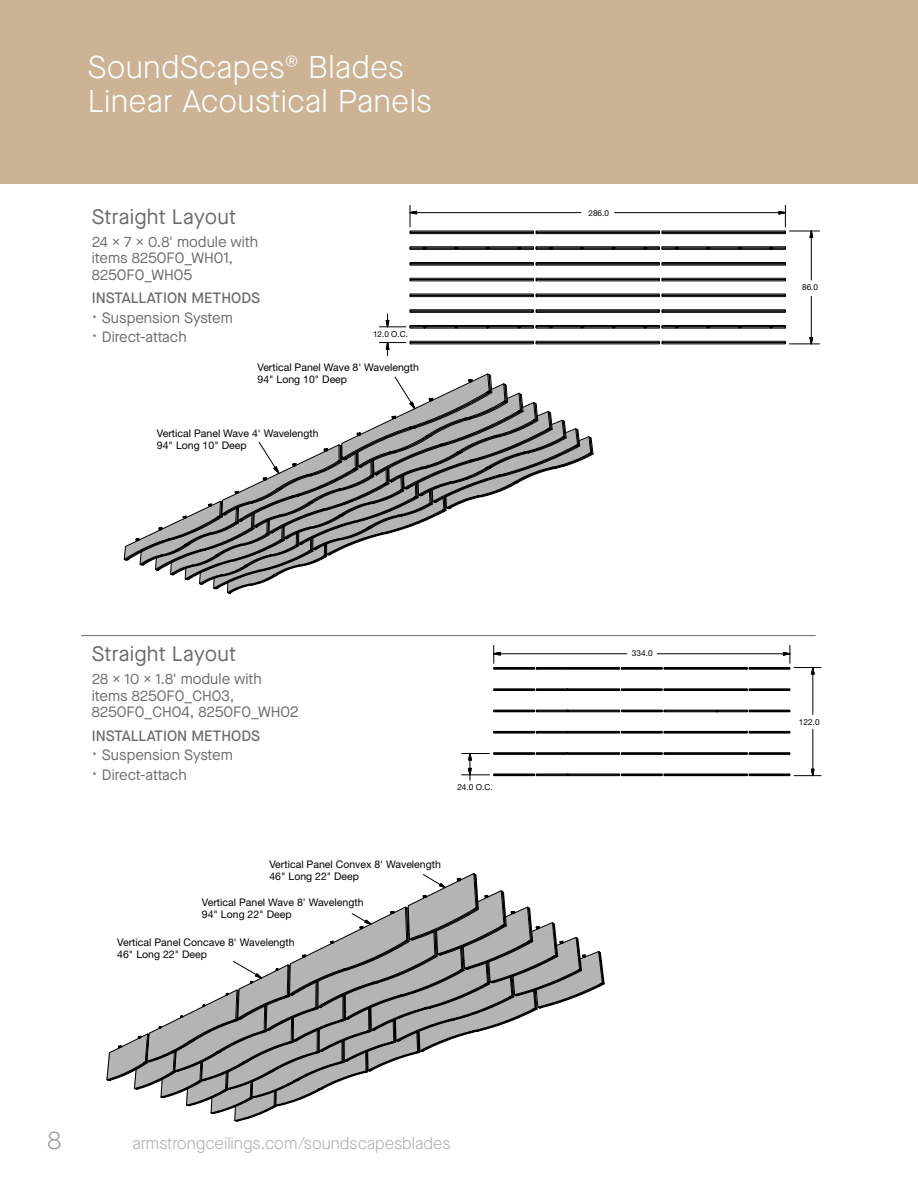
<style>
.page{position:relative;width:918px;height:1188px;background:#fff}
.page>*{position:absolute;margin:0;border:0;box-sizing:border-box;transform-origin:0 0}
.t1{font:300 31.5px/34.5px "Maison Neue";letter-spacing:.01em;color:#fff}
.t2{font:300 25.5px "Maison Neue";color:#9a9c9c}
.t3{font:21px "Maison Neue";letter-spacing:.01em;color:#6a6c6c}
.t4{font:300 16.5px "Maison Neue";color:#abacac}
.t5{font:15px/16.5px "Maison Neue";color:#6a6c6c}
.t6{font:500 15px "Maison Neue";color:#6a6c6c}
.t7{font:10.5px/12px "Helvetica Neue LT Std";color:#000}
.t8{font:8.25px "Helvetica Neue LT Std";color:#000}
.s1{font-weight:300;font-size:16.5px}
</style>
<div class="page">
<div style="left:863px;top:572px;width:42px;height:42px;border:2px solid #fff;border-radius:50%"></div>
<div style="left:863px;top:1031px;width:42px;height:42px;border:2px solid #fff;border-radius:50%"></div>
<div style="left:0;top:0;width:918px;height:184px;background:#cdb395"></div>
<hr style="left:81px;top:635px;width:735px;height:1px;background:#6a6c6c">
<div style="left:410px;top:341px;width:124px;height:2px;border:1px solid #000"></div>
<div style="left:662px;top:341px;width:124px;height:2px;border:1px solid #000"></div>
<div style="left:410px;top:311px;width:124px;height:2px;border:1px solid #000"></div>
<div style="left:410px;top:309px;width:124px;height:2px;border:1px solid #000"></div>
<div style="left:662px;top:311px;width:124px;height:2px;border:1px solid #000"></div>
<div style="left:662px;top:309px;width:124px;height:2px;border:1px solid #000"></div>
<div style="left:536px;top:295px;width:124px;height:2px;border:1px solid #000"></div>
<div style="left:536px;top:294px;width:124px;height:2px;border:1px solid #000"></div>
<div style="left:410px;top:278px;width:124px;height:2px;border:1px solid #000"></div>
<div style="left:662px;top:278px;width:124px;height:2px;border:1px solid #000"></div>
<div style="left:536px;top:263px;width:124px;height:2px;border:1px solid #000"></div>
<div style="left:536px;top:262px;width:124px;height:2px;border:1px solid #000"></div>
<div style="left:536px;top:232px;width:124px;height:2px;border:1px solid #000"></div>
<div style="left:536px;top:231px;width:124px;height:2px;border:1px solid #000"></div>
<div style="left:536px;top:341px;width:124px;height:2px;border:1px solid #000"></div>
<div style="left:536px;top:311px;width:124px;height:2px;border:1px solid #000"></div>
<div style="left:536px;top:309px;width:124px;height:2px;border:1px solid #000"></div>
<div style="left:662px;top:295px;width:124px;height:2px;border:1px solid #000"></div>
<div style="left:662px;top:294px;width:124px;height:2px;border:1px solid #000"></div>
<div style="left:410px;top:295px;width:124px;height:2px;border:1px solid #000"></div>
<div style="left:410px;top:294px;width:124px;height:2px;border:1px solid #000"></div>
<div style="left:536px;top:278px;width:124px;height:2px;border:1px solid #000"></div>
<div style="left:662px;top:263px;width:124px;height:2px;border:1px solid #000"></div>
<div style="left:662px;top:262px;width:124px;height:2px;border:1px solid #000"></div>
<div style="left:410px;top:263px;width:124px;height:2px;border:1px solid #000"></div>
<div style="left:410px;top:262px;width:124px;height:2px;border:1px solid #000"></div>
<div style="left:662px;top:232px;width:124px;height:2px;border:1px solid #000"></div>
<div style="left:662px;top:231px;width:124px;height:2px;border:1px solid #000"></div>
<div style="left:410px;top:232px;width:124px;height:2px;border:1px solid #000"></div>
<div style="left:410px;top:231px;width:124px;height:2px;border:1px solid #000"></div>
<svg style="left:409px;top:246px;width:377px;height:4px;background:#2e2e2e"></svg>
<hr style="left:417px;top:212px;width:164px;height:1px;background:#000">
<hr style="left:615px;top:212px;width:164px;height:1px;background:#000">
<svg style="left:779px;top:205px;width:7px;height:22px"></svg>
<svg style="left:409px;top:205px;width:8px;height:22px"></svg>
<svg style="left:810px;top:230px;width:3px;height:11px"></svg>
<svg style="left:810px;top:337px;width:3px;height:7px"></svg>
<hr style="left:811px;top:238px;width:1px;height:42px;background:#000">
<hr style="left:811px;top:296px;width:1px;height:41px;background:#000">
<hr style="left:789px;top:231px;width:31px;height:1px;background:#000">
<hr style="left:789px;top:344px;width:31px;height:1px;background:#000">
<svg style="left:379px;top:342px;width:27px;height:14px"></svg>
<svg style="left:379px;top:314px;width:407px;height:15px"></svg>
<div style="left:493px;top:774px;width:42px;height:2px;border:1px solid #000"></div>
<div style="left:749px;top:774px;width:41px;height:2px;border:1px solid #000"></div>
<div style="left:493px;top:752px;width:42px;height:2px;border:1px solid #000"></div>
<div style="left:493px;top:753px;width:42px;height:2px;border:1px solid #000"></div>
<div style="left:749px;top:752px;width:41px;height:2px;border:1px solid #000"></div>
<div style="left:749px;top:753px;width:41px;height:2px;border:1px solid #000"></div>
<div style="left:493px;top:731px;width:42px;height:2px;border:1px solid #000"></div>
<div style="left:493px;top:732px;width:42px;height:1px;border:1px solid #000"></div>
<div style="left:749px;top:731px;width:41px;height:2px;border:1px solid #000"></div>
<div style="left:749px;top:732px;width:41px;height:1px;border:1px solid #000"></div>
<div style="left:493px;top:710px;width:42px;height:1px;border:1px solid #000"></div>
<div style="left:493px;top:711px;width:42px;height:1px;border:1px solid #000"></div>
<div style="left:749px;top:710px;width:41px;height:1px;border:1px solid #000"></div>
<div style="left:749px;top:711px;width:41px;height:1px;border:1px solid #000"></div>
<div style="left:493px;top:689px;width:42px;height:2px;border:1px solid #000"></div>
<div style="left:749px;top:689px;width:41px;height:2px;border:1px solid #000"></div>
<div style="left:493px;top:667px;width:42px;height:2px;border:1px solid #000"></div>
<div style="left:493px;top:668px;width:42px;height:2px;border:1px solid #000"></div>
<div style="left:749px;top:667px;width:41px;height:2px;border:1px solid #000"></div>
<div style="left:749px;top:668px;width:41px;height:2px;border:1px solid #000"></div>
<div style="left:664px;top:774px;width:84px;height:2px;border:1px solid #000"></div>
<div style="left:664px;top:774px;width:84px;height:1px;border:1px solid #000"></div>
<div style="left:536px;top:752px;width:84px;height:2px;border:1px solid #000"></div>
<div style="left:664px;top:753px;width:84px;height:2px;border:1px solid #000"></div>
<div style="left:664px;top:752px;width:84px;height:2px;border:1px solid #000"></div>
<div style="left:664px;top:731px;width:84px;height:2px;border:1px solid #000"></div>
<div style="left:664px;top:689px;width:84px;height:2px;border:1px solid #000"></div>
<div style="left:664px;top:689px;width:84px;height:1px;border:1px solid #000"></div>
<div style="left:536px;top:667px;width:84px;height:2px;border:1px solid #000"></div>
<div style="left:664px;top:667px;width:84px;height:2px;border:1px solid #000"></div>
<svg style="left:536px;top:774px;width:84px;height:2px"></svg>
<svg style="left:536px;top:753px;width:84px;height:2px"></svg>
<svg style="left:536px;top:731px;width:84px;height:3px"></svg>
<svg style="left:536px;top:710px;width:84px;height:2px"></svg>
<svg style="left:663px;top:709px;width:85px;height:3px"></svg>
<svg style="left:536px;top:689px;width:84px;height:2px"></svg>
<svg style="left:536px;top:668px;width:84px;height:2px"></svg>
<div style="left:621px;top:774px;width:42px;height:2px;border:1px solid #000"></div>
<div style="left:621px;top:752px;width:42px;height:2px;border:1px solid #000"></div>
<div style="left:621px;top:753px;width:42px;height:2px;border:1px solid #000"></div>
<div style="left:621px;top:731px;width:42px;height:2px;border:1px solid #000"></div>
<div style="left:621px;top:732px;width:42px;height:1px;border:1px solid #000"></div>
<div style="left:621px;top:710px;width:42px;height:1px;border:1px solid #000"></div>
<div style="left:621px;top:711px;width:42px;height:1px;border:1px solid #000"></div>
<div style="left:621px;top:689px;width:42px;height:2px;border:1px solid #000"></div>
<div style="left:621px;top:667px;width:42px;height:2px;border:1px solid #000"></div>
<div style="left:621px;top:668px;width:42px;height:2px;border:1px solid #000"></div>
<hr style="left:500px;top:654px;width:127px;height:1px;background:#000">
<hr style="left:657px;top:654px;width:126px;height:1px;background:#000">
<svg style="left:493px;top:645px;width:8px;height:18px"></svg>
<hr style="left:813px;top:674px;width:1px;height:40px;background:#000">
<hr style="left:813px;top:729px;width:1px;height:40px;background:#000">
<svg style="left:783px;top:645px;width:38px;height:33px"></svg>
<svg style="left:794px;top:769px;width:27px;height:8px"></svg>
<svg style="left:462px;top:753px;width:28px;height:27px"></svg>
<svg style="left:106px;top:873px;width:499px;height:249px"></svg>
<svg style="left:123px;top:373px;width:471px;height:221px"></svg>
<h1 class="t1" style="left:88px;top:50px;width:346px">SoundScapes<sup>®</sup> Blades<br>Linear Acoustical Panels</h1>
<h3 class="t3" style="left:92px;top:202px;width:146px">Straight Layout</h3>
<h3 class="t5" style="left:92px;top:233px;width:168px">24 x 7 x 0.8' module with items 8250F0_WH01,<br>8250F0_WH05</h3>
<h3 class="t6" style="left:92px;top:288px;width:170px">INSTALLATION METHODS</h3>
<h3 class="t5" style="left:92px;top:309px;width:143px"><span class="s1">•</span> Suspension System</h3>
<h3 class="t5" style="left:92px;top:328px;width:96px"><span class="s1">•</span> Direct-attach</h3>
<p class="t8" style="left:373px;top:329px;width:36px">12.0 O.C.</p>
<p class="t7" style="left:258px;top:361px;width:163px">Vertical Panel Wave 8' Wavelength<br>94" Long 10" Deep</p>
<p class="t7" style="left:157px;top:427px;width:163px">Vertical Panel Wave 4' Wavelength<br>94" Long 10" Deep</p>
<h3 class="t3" style="left:92px;top:640px;width:146px">Straight Layout</h3>
<h3 class="t5" style="left:92px;top:671px;width:208px">28 x 10 x 1.8' module with items 8250F0_CH03,<br>8250F0_CH04, 8250F0_WH02</h3>
<h3 class="t6" style="left:92px;top:725px;width:170px">INSTALLATION METHODS</h3>
<h3 class="t5" style="left:92px;top:747px;width:143px"><span class="s1">•</span> Suspension System</h3>
<h3 class="t5" style="left:92px;top:766px;width:96px"><span class="s1">•</span> Direct-attach</h3>
<p class="t8" style="left:457px;top:782px;width:37px">24.0 O.C.</p>
<p class="t7" style="left:269px;top:858px;width:173px">Vertical Panel Convex 8' Wavelength<br>46" Long 22" Deep</p>
<p class="t7" style="left:202px;top:896px;width:163px">Vertical Panel Wave 8' Wavelength<br>94" Long 22" Deep</p>
<p class="t7" style="left:117px;top:936px;width:179px">Vertical Panel Concave 8' Wavelength<br>46" Long 22" Deep</p>
<h2 class="t2" style="left:48px;top:1123px;width:15px">8</h2>
<h3 class="t4" style="left:133px;top:1133px;width:320px">armstrongceilings.com/soundscapesblades</h3>
<p class="t8" style="left:589px;top:208px;width:22px">286.0</p>
<p class="t8" style="left:632px;top:649px;width:22px">334.0</p>
<p class="t8" style="left:802px;top:282px;width:17px">86.0</p>
<p class="t8" style="left:799px;top:717px;width:22px">122.0</p>
</div>
